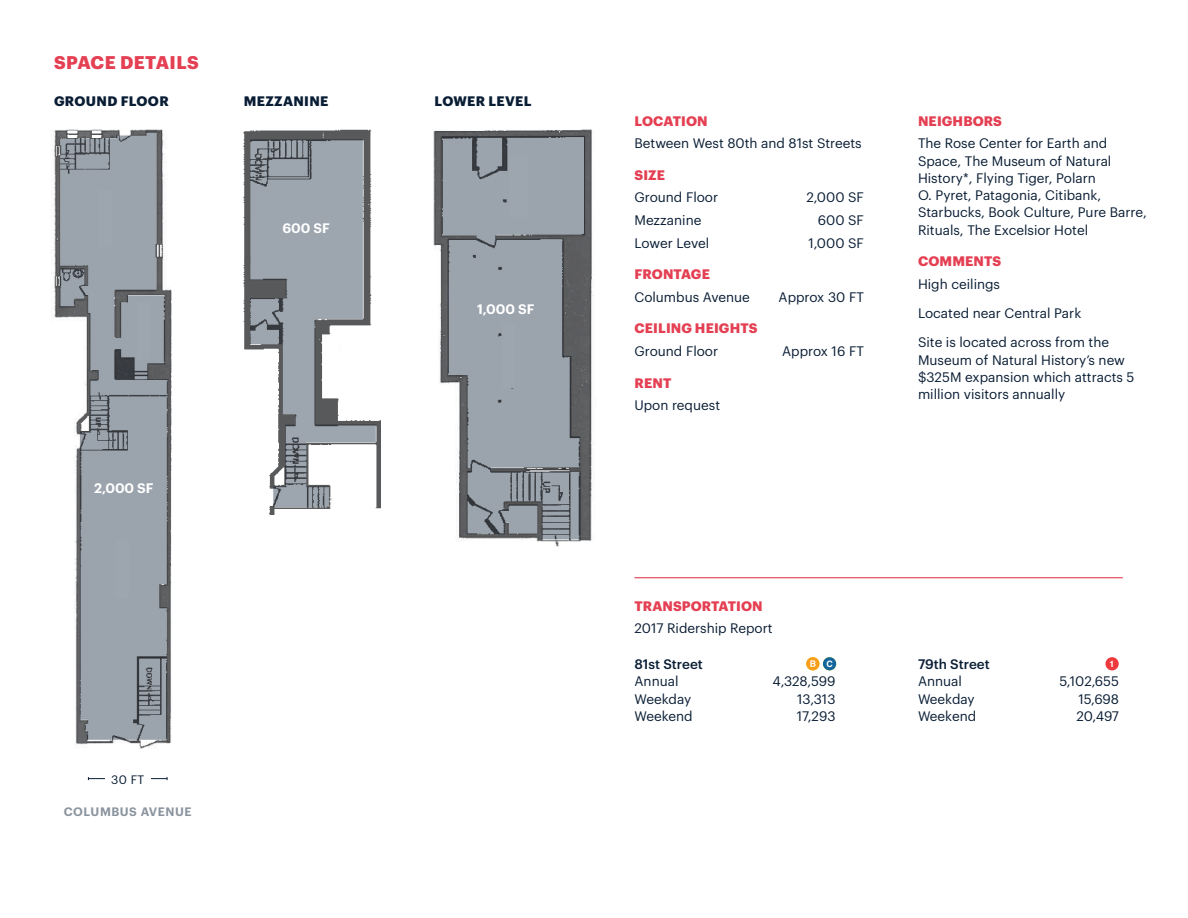
<style>
.page{position:relative;width:1188px;height:918px;background:#fff}
.page>*{position:absolute;margin:0;border:0;box-sizing:border-box;transform-origin:0 0}
.t1{font:700 18px "Graphik";letter-spacing:.025em;color:#e43f52}
.t2{font:13.5px/17.2px "Graphik";color:#091d34}
.t3{font:700 13.5px "Graphik";letter-spacing:.01em;color:#e43f52}
.t4{font:700 13.5px "Graphik";letter-spacing:.025em;color:#091d34}
.t5{font:500 13.5px "Graphik";color:#091d34}
.t6{font:600 13.5px "Graphik";color:#fff}
.t7{font:600 12px "Graphik";letter-spacing:.045em;color:#8a949e}
.t8{font:12px "Graphik";color:#091d34}
.t9{font:700 8.85px "Helvetica";color:#fff}
</style>
<div class="page">
<hr style="left:634px;top:577px;width:489px;height:1px;background:#e43f52">
<div style="left:806px;top:657px;width:13px;height:13px;background:#f99d1c;border-radius:50%"></div>
<svg style="left:810px;top:660px;width:6px;height:7px"></svg>
<div style="left:823px;top:657px;width:13px;height:13px;background:#12669b;border-radius:50%"></div>
<div style="left:1105px;top:657px;width:14px;height:13px;background:#ef3a3d;border-radius:50%"></div>
<img style="left:52px;top:130px;width:120px;height:619px">
<img style="left:243px;top:129px;width:137px;height:385px">
<img style="left:433px;top:129px;width:161px;height:418px">
<div style="left:55px;top:430px;width:12px;height:56px;background:#fff"></div>
<svg style="left:60px;top:132px;width:107px;height:608px;background:#9fa5ad"></svg>
<svg style="left:250px;top:139px;width:126px;height:368px;fill:#9da5ae"></svg>
<svg style="left:442px;top:136px;width:143px;height:403px;background:#9298a0"></svg>
<hr style="left:88px;top:778px;width:79px;height:1px;background:#091d34">
<div style="left:105px;top:769px;width:45px;height:19px;background:#fff"></div>
<h1 class="t1" style="left:54px;top:48px;width:146px">SPACE DETAILS</h1>
<p class="t4" style="left:54px;top:90px;width:116px">GROUND FLOOR</p>
<p class="t4" style="left:244px;top:90px;width:86px">MEZZANINE</p>
<p class="t4" style="left:435px;top:90px;width:98px">LOWER LEVEL</p>
<p class="t6" style="left:94px;top:478px;width:61px">2,000 SF</p>
<p class="t6" style="left:282px;top:218px;width:49px">600 SF</p>
<p class="t8" style="left:111px;top:770px;width:34px">30 FT</p>
<p class="t7" style="left:64px;top:802px;width:129px">COLUMBUS AVENUE</p>
<p class="t6" style="left:477px;top:299px;width:59px">1,000 SF</p>
<p class="t3" style="left:635px;top:110px;width:75px">LOCATION</p>
<p class="t2" style="left:634px;top:134px;width:229px">Between West 80th and 81st Streets</p>
<p class="t3" style="left:635px;top:164px;width:32px">SIZE</p>
<p class="t2" style="left:634px;top:188px;width:85px">Ground Floor</p>
<p class="t2" style="left:806px;top:188px;width:59px">2,000 SF</p>
<p class="t2" style="left:634px;top:210px;width:68px">Mezzanine</p>
<p class="t2" style="left:818px;top:210px;width:48px">600 SF</p>
<p class="t2" style="left:634px;top:233px;width:76px">Lower Level</p>
<p class="t2" style="left:809px;top:233px;width:57px">1,000 SF</p>
<p class="t3" style="left:635px;top:264px;width:77px">FRONTAGE</p>
<p class="t2" style="left:634px;top:287px;width:117px">Columbus Avenue</p>
<p class="t2" style="left:779px;top:287px;width:87px">Approx 30 FT</p>
<p class="t3" style="left:635px;top:318px;width:124px">CEILING HEIGHTS</p>
<p class="t2" style="left:634px;top:341px;width:85px">Ground Floor</p>
<p class="t2" style="left:782px;top:341px;width:83px">Approx 16 FT</p>
<p class="t3" style="left:635px;top:372px;width:38px">RENT</p>
<p class="t2" style="left:634px;top:396px;width:87px">Upon request</p>
<p class="t3" style="left:918px;top:110px;width:85px">NEIGHBORS</p>
<p class="t2" style="left:918px;top:134px;width:230px">The Rose Center for Earth and<br>Space, The Museum of Natural<br>History*, Flying Tiger, Polarn<br>O. Pyret, Patagonia, Citibank,<br>Starbucks, Book Culture, Pure Barre,<br>Rituals, The Excelsior Hotel</p>
<p class="t3" style="left:918px;top:251px;width:85px">COMMENTS</p>
<p class="t2" style="left:918px;top:268px;width:193px;line-height:29.4px">High ceilings<br>Located near Central Park<br>Site is located across from the</p>
<p class="t2" style="left:918px;top:350px;width:218px">Museum of Natural History’s new $325M expansion which attracts 5 million visitors annually</p>
<p class="t3" style="left:635px;top:595px;width:130px">TRANSPORTATION</p>
<p class="t2" style="left:634px;top:619px;width:140px">2017 Ridership Report</p>
<p class="t5" style="left:634px;top:654px;width:70px">81st Street</p>
<p class="t2" style="left:634px;top:672px;width:46px">Annual</p>
<p class="t2" style="left:772px;top:672px;width:65px">4,328,599</p>
<p class="t2" style="left:634px;top:689px;width:58px">Weekday</p>
<p class="t2" style="left:797px;top:689px;width:40px">13,313</p>
<p class="t2" style="left:634px;top:706px;width:60px">Weekend</p>
<p class="t2" style="left:797px;top:706px;width:40px">17,293</p>
<p class="t5" style="left:918px;top:654px;width:73px">79th Street</p>
<p class="t2" style="left:918px;top:672px;width:46px">Annual</p>
<p class="t2" style="left:1060px;top:672px;width:61px">5,102,655</p>
<p class="t2" style="left:918px;top:689px;width:58px">Weekday</p>
<p class="t2" style="left:1078px;top:689px;width:42px">15,698</p>
<p class="t2" style="left:918px;top:706px;width:60px">Weekend</p>
<p class="t2" style="left:1076px;top:706px;width:44px">20,497</p>
<p class="t9" style="left:826px;top:656px;width:8px">C</p>
<p class="t9" style="left:1110px;top:657px;width:6px">1</p>
</div>
